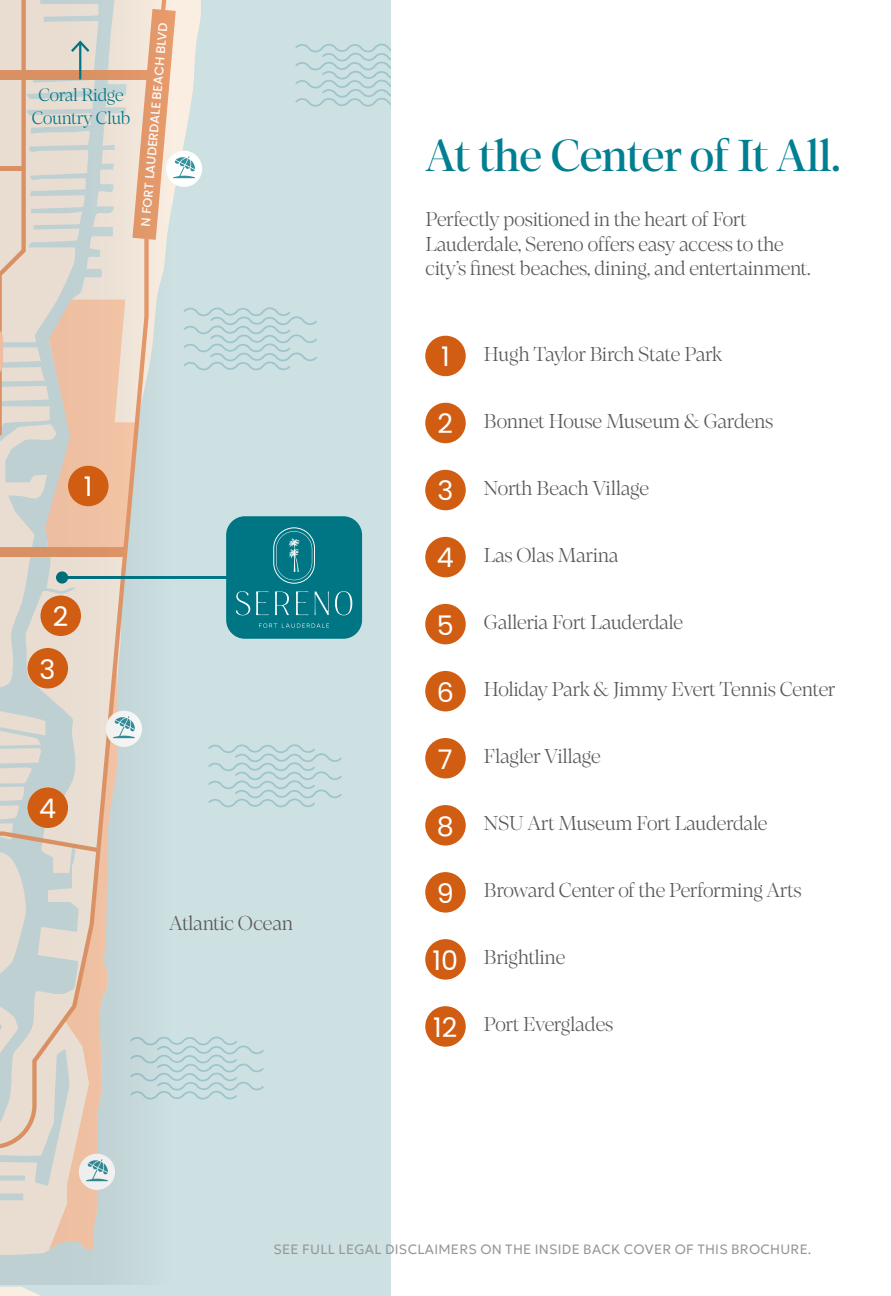
<style>
.page{position:relative;width:891px;height:1296px;background:#fff}
.page>*{position:absolute;margin:0;border:0;box-sizing:border-box;transform-origin:0 0}
.t1{font:45px "Loretta Md Display";letter-spacing:-.035em;color:#007f91}
.t2{font:27px/52.4px "Poppins";color:#fff;text-align:center}
.t3{font:20.25px/24.8px "Loretta Lt Display";letter-spacing:-.03em;color:#5a5758}
.t4{font:18px/22.5px "Loretta Lt Display";letter-spacing:-.03em;color:#007685;text-align:center}
.t5{font:100 13.5px "Geologica";letter-spacing:.02em;color:#969698}
.t6{font:500 12.6px "Poppins";color:#fff}
.s1{font-family:"Poppins";font-size:27px;color:#fff}
</style>
<div class="page">
<div style="left:0;top:0;width:390px;height:1296px;background:#cde0e2"></div>
<svg style="left:183px;top:307px;width:134px;height:63px"></svg>
<svg style="left:295px;top:44px;width:95px;height:63px"></svg>
<div style="left:166px;top:151px;width:36px;height:36px;background:#fff;border-radius:50%"></div>
<svg style="left:170px;top:9px;width:25px;height:206px"></svg>
<svg style="left:0;top:744px;width:342px;height:552px"></svg>
<div style="left:226px;top:516px;width:136px;height:123px;background:#007685;border-radius:19px"></div>
<svg style="left:236px;top:591px;width:14px;height:24px"></svg>
<svg style="left:256px;top:592px;width:12px;height:23px"></svg>
<svg style="left:275px;top:592px;width:14px;height:23px"></svg>
<svg style="left:296px;top:592px;width:12px;height:23px"></svg>
<svg style="left:315px;top:592px;width:14px;height:23px"></svg>
<svg style="left:335px;top:591px;width:17px;height:24px"></svg>
<svg style="left:259px;top:623px;width:70px;height:5px"></svg>
<svg style="left:273px;top:527px;width:42px;height:57px"></svg>
<hr style="left:63px;top:576px;width:163px;height:3px;background:#007685">
<svg style="left:0;top:0;width:170px;height:1285px"></svg>
<div style="left:68px;top:466px;width:41px;height:40px;background:#d05d12;border-radius:50%"></div>
<div style="left:40px;top:596px;width:41px;height:40px;background:#d05d12;border-radius:50%"></div>
<div style="left:28px;top:648px;width:40px;height:40px;background:#d05d12;border-radius:50%"></div>
<div style="left:28px;top:787px;width:40px;height:41px;background:#d05d12;border-radius:50%"></div>
<div style="left:425px;top:336px;width:41px;height:40px;background:#d05d12;border-radius:50%"></div>
<div style="left:425px;top:403px;width:41px;height:40px;background:#d05d12;border-radius:50%"></div>
<div style="left:425px;top:470px;width:41px;height:40px;background:#d05d12;border-radius:50%"></div>
<div style="left:425px;top:537px;width:41px;height:40px;background:#d05d12;border-radius:50%"></div>
<div style="left:425px;top:604px;width:41px;height:40px;background:#d05d12;border-radius:50%"></div>
<div style="left:425px;top:671px;width:41px;height:40px;background:#d05d12;border-radius:50%"></div>
<div style="left:425px;top:738px;width:41px;height:40px;background:#d05d12;border-radius:50%"></div>
<div style="left:425px;top:805px;width:41px;height:41px;background:#d05d12;border-radius:50%"></div>
<div style="left:425px;top:872px;width:41px;height:41px;background:#d05d12;border-radius:50%"></div>
<div style="left:425px;top:939px;width:41px;height:41px;background:#d05d12;border-radius:50%"></div>
<div style="left:425px;top:1006px;width:41px;height:41px;background:#d05d12;border-radius:50%"></div>
<hr style="left:79px;top:42px;width:2px;height:37px;background:#007685">
<svg style="left:69px;top:39px;width:23px;height:15px"></svg>
<p class="t4" style="left:31px;top:83px;width:101px">Coral Ridge<br>Country Club</p>
<p class="t6" style="left:138px;top:226px;width:206px;rotate:-85deg">N FORT LAUDERDALE BEACH BLVD</p>
<h2 class="t2" style="left:84px;top:461px;width:10px">1</h2>
<h2 class="t2" style="left:40px;top:591px;width:30px">2<br>3</h2>
<h2 class="t2" style="left:39px;top:783px;width:18px">4</h2>
<p class="t3" style="left:169px;top:910px;width:126px">Atlantic Ocean</p>
<h1 class="t1" style="left:425px;top:124px;width:418px">At the Center of It All.</h1>
<p class="t3" style="left:425px;top:206px;width:388px">Perfectly positioned in the heart of Fort<br>Lauderdale, Sereno offers easy access to the city’s finest beaches, dining, and entertainment.</p>
<h2 class="t2" style="left:441px;top:331px;width:10px">1</h2>
<p class="t3" style="left:484px;top:340px;width:240px">Hugh Taylor Birch State Park</p>
<p class="t3" style="left:438px;top:407px;width:337px"><span class="s1">2</span> Bonnet House Museum &amp; Gardens</p>
<p class="t3" style="left:437px;top:475px;width:213px"><span class="s1">3</span> North Beach Village</p>
<p class="t3" style="left:437px;top:542px;width:183px"><span class="s1">4</span> Las Olas Marina</p>
<p class="t3" style="left:437px;top:609px;width:248px"><span class="s1">5</span> Galleria Fort Lauderdale</p>
<p class="t3" style="left:437px;top:676px;width:400px"><span class="s1">6</span> Holiday Park &amp; Jimmy Evert Tennis Center</p>
<p class="t3" style="left:438px;top:743px;width:165px"><span class="s1">7</span> Flagler Village</p>
<p class="t3" style="left:437px;top:810px;width:333px"><span class="s1">8</span> NSU Art Museum Fort Lauderdale</p>
<p class="t3" style="left:437px;top:877px;width:366px"><span class="s1">9</span> Broward Center of the Performing Arts</p>
<p class="t3" style="left:433px;top:944px;width:135px"><span class="s1">10</span> Brightline</p>
<p class="t3" style="left:433px;top:1011px;width:182px"><span class="s1">12</span> Port Everglades</p>
<p class="t5" style="left:274px;top:1238px;width:539px">SEE FULL LEGAL DISCLAIMERS ON THE INSIDE BACK COVER OF THIS BROCHURE.</p>
</div>
